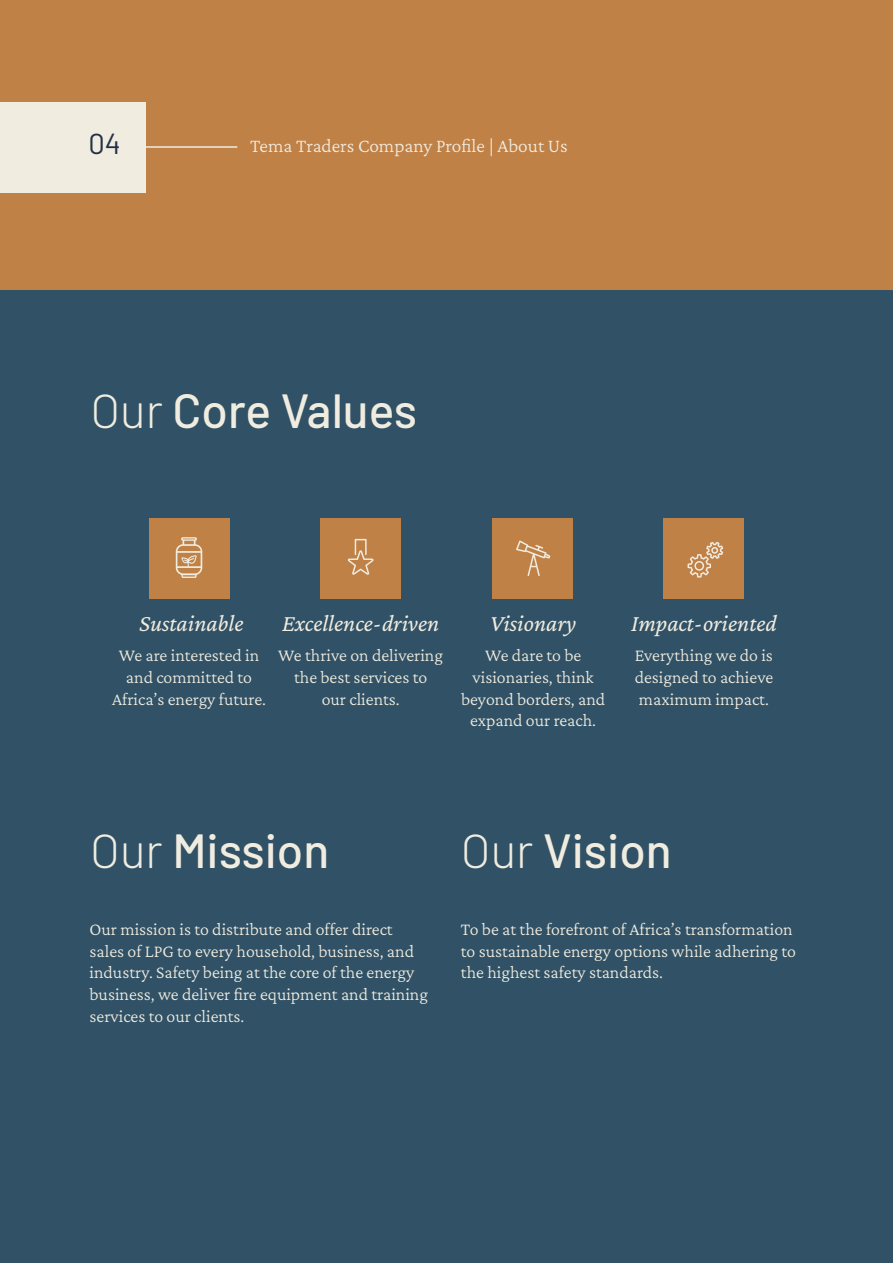
<style>
.page{position:relative;width:893px;height:1263px;background:#fff}
.page>*{position:absolute;margin:0;border:0;box-sizing:border-box;transform-origin:0 0}
.t1{font:500 47.85px "Barlow";color:#f0ece0}
.t2{font:28.95px "Barlow";color:#233145}
.t3{font:italic 24px "Crimson Pro";color:#f0ece0}
.t4{font:300 19.5px "Crimson Pro";color:#f0ece0}
.t5{font:300 18px/21.6px "Crimson Pro";color:#f0ece0;text-align:center}
.s1{font-weight:300}
</style>
<div class="page">
<div style="left:0;top:290px;width:893px;height:973px;background:#315266"></div>
<hr style="left:892px;top:0;width:1px;height:1263px;background:#f0ece0">
<div style="left:0;top:0;width:893px;height:290px;background:#c08147"></div>
<div style="left:0;top:102px;width:145px;height:90px;background:#f0ece0"></div>
<hr style="left:145px;top:146px;width:92px;height:2px;background:#f0ece0">
<div style="left:320px;top:518px;width:81px;height:80px;background:#c08147"></div>
<div style="left:492px;top:518px;width:81px;height:80px;background:#c08147"></div>
<div style="left:664px;top:518px;width:80px;height:80px;background:#c08147"></div>
<svg style="left:348px;top:539px;width:26px;height:36px"></svg>
<svg style="left:516px;top:540px;width:34px;height:36px"></svg>
<div style="left:149px;top:518px;width:80px;height:80px;background:#c08147"></div>
<svg style="left:176px;top:537px;width:26px;height:41px"></svg>
<svg style="left:687px;top:542px;width:36px;height:36px"></svg>
<p class="t2" style="left:89px;top:122px;width:34px">04</p>
<p class="t4" style="left:250px;top:133px;width:319px">Tema Traders Company Profile | About Us</p>
<p class="t1" style="left:91px;top:376px;width:328px"><span class="s1">Our</span> Core Values</p>
<p class="t3" style="left:139px;top:608px;width:106px">Sustainable</p>
<p class="t5" style="left:112px;top:644px;width:155px">We are interested in and committed to<br>Africa’s energy future.</p>
<p class="t3" style="left:282px;top:608px;width:159px">Excellence-driven</p>
<p class="t5" style="left:278px;top:644px;width:166px">We thrive on delivering the best services to<br>our clients.</p>
<p class="t3" style="left:490px;top:608px;width:88px">Visionary</p>
<p class="t5" style="left:461px;top:644px;width:146px">We dare to be visionaries, think beyond borders, and expand our reach.</p>
<p class="t3" style="left:631px;top:608px;width:147px">Impact-oriented</p>
<p class="t5" style="left:635px;top:644px;width:140px;text-align:justify">Everything we do is designed to achieve maximum impact.</p>
<p class="t1" style="left:90px;top:816px;width:241px"><span class="s1">Our</span> Mission</p>
<p class="t5" style="left:90px;top:918px;width:340px;text-align:left">Our mission is to distribute and offer direct sales of LPG to every household, business, and industry. Safety being at the core of the energy business, we deliver fire equipment and training services to our clients.</p>
<p class="t1" style="left:461px;top:816px;width:212px"><span class="s1">Our</span> Vision</p>
<p class="t5" style="left:461px;top:918px;width:337px;text-align:left">To be at the forefront of Africa’s transformation to sustainable energy options while adhering to the highest safety standards.</p>
</div>
